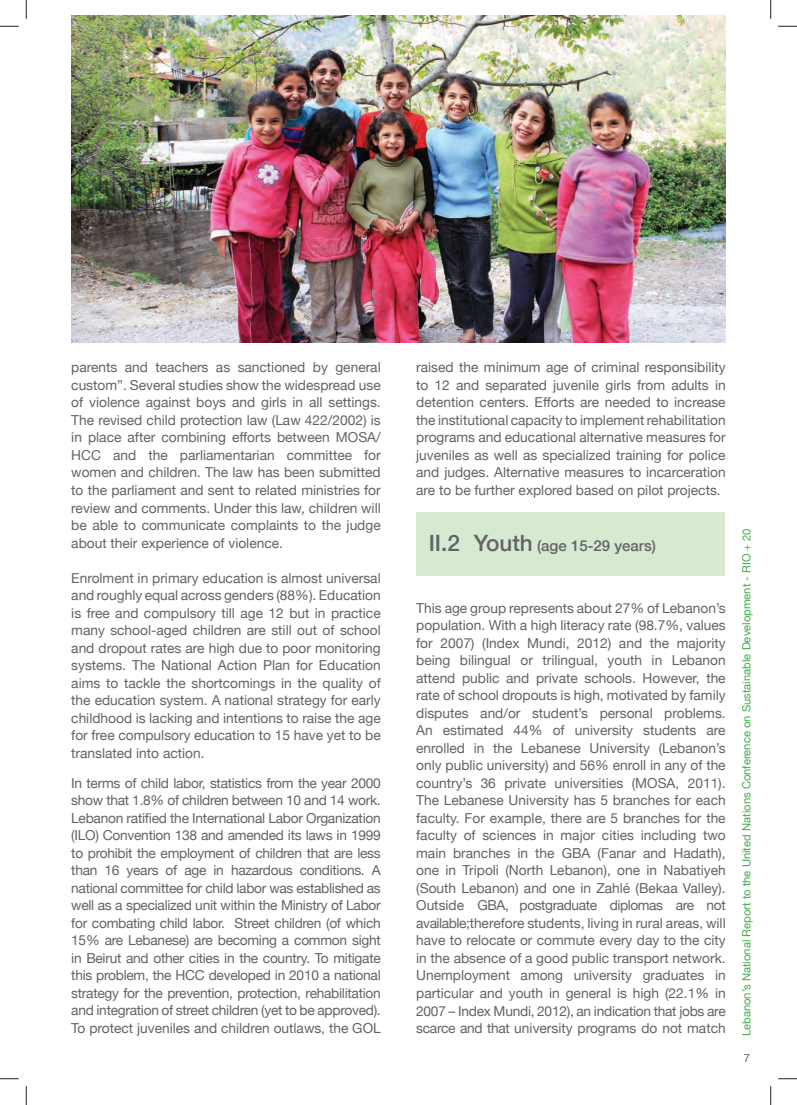
<style>
.page{position:relative;width:797px;height:1105px;background:#fff}
.page>*{position:absolute;margin:0;border:0;box-sizing:border-box;transform-origin:0 0}
.t1{font:500 15px "Helvetica Neue";color:#636366}
.t2{font:13.75px/17.5px "Helvetica Neue";color:#636366;text-align:justify}
.t3{font:11.25px "Helvetica Neue";color:#40ae49}
.t4{font:11.25px "Helvetica Neue";color:#636366}
.s1{font-size:22.5px}
</style>
<div class="page">
<img style="left:71px;top:16px;width:654px;height:326px">
<div style="left:416px;top:513px;width:309px;height:63px;background:#d8e9d2"></div>
<svg style="left:0;top:25px;width:19px;height:2px"></svg>
<svg style="left:778px;top:25px;width:19px;height:2px"></svg>
<svg style="left:0;top:1078px;width:19px;height:1px"></svg>
<svg style="left:778px;top:1078px;width:19px;height:1px"></svg>
<svg style="left:25px;top:0;width:2px;height:19px"></svg>
<svg style="left:25px;top:1086px;width:2px;height:19px"></svg>
<svg style="left:770px;top:0;width:1px;height:19px"></svg>
<svg style="left:770px;top:1086px;width:1px;height:19px"></svg>
<p class="t2" style="left:71px;top:359px;width:311px">parents and teachers as sanctioned by general custom”. Several studies show the widespread use of violence against boys and girls in all settings.<br>The revised child protection law (Law 422/2002) is in place after combining efforts between MOSA/ HCC and the parliamentarian committee for women and children. The law has been submitted to the parliament and sent to related ministries for review and comments. Under this law, children will be able to communicate complaints to the judge about their experience of violence.</p>
<p class="t2" style="left:71px;top:569px;width:311px">Enrolment in primary education is almost universal and roughly equal across genders (88%). Education is free and compulsory till age 12 but in practice many school-aged children are still out of school and dropout rates are high due to poor monitoring systems. The National Action Plan for Education aims to tackle the shortcomings in the quality of the education system. A national strategy for early childhood is lacking and intentions to raise the age for free compulsory education to 15 have yet to be translated into action.</p>
<p class="t2" style="left:71px;top:774px;width:311px">In terms of child labor, statistics from the year 2000 show that 1.8% of children between 10 and 14 work.<br>Lebanon ratified the International Labor Organization (ILO) Convention 138 and amended its laws in 1999 to prohibit the employment of children that are less than 16 years of age in hazardous conditions. A national committee for child labor was established as well as a specialized unit within the Ministry of Labor for combating child labor. Street children (of which 15% are Lebanese) are becoming a common sight in Beirut and other cities in the country. To mitigate this problem, the HCC developed in 2010 a national strategy for the prevention, protection, rehabilitation and integration of street children (yet to be approved).<br>To protect juveniles and children outlaws, the GOL</p>
<p class="t2" style="left:416px;top:359px;width:311px">raised the minimum age of criminal responsibility to 12 and separated juvenile girls from adults in detention centers. Efforts are needed to increase the institutional capacity to implement rehabilitation programs and educational alternative measures for juveniles as well as specialized training for police and judges. Alternative measures to incarceration are to be further explored based on pilot projects.</p>
<p class="t1" style="left:428px;top:537px;width:229px"><span class="s1">II.2 Youth</span> (age 15-29 years)</p>
<p class="t2" style="left:416px;top:599px;width:311px">This age group represents about 27% of Lebanon’s population. With a high literacy rate (98.7%, values for 2007) (Index Mundi, 2012) and the majority being bilingual or trilingual, youth in Lebanon attend public and private schools. However, the rate of school dropouts is high, motivated by family disputes and/or student’s personal problems.<br>An estimated 44% of university students are enrolled in the Lebanese University (Lebanon’s only public university) and 56% enroll in any of the country’s 36 private universities (MOSA, 2011).<br>The Lebanese University has 5 branches for each faculty. For example, there are 5 branches for the faculty of sciences in major cities including two main branches in the GBA (Fanar and Hadath), one in Tripoli (North Lebanon), one in Nabatiyeh (South Lebanon) and one in Zahlé (Bekaa Valley).<br>Outside GBA, postgraduate diplomas are not available;therefore students, living in rural areas, will have to relocate or commute every day to the city in the absence of a good public transport network.<br>Unemployment among university graduates in particular and youth in general is high (22.1% in 2007 – Index Mundi, 2012), an indication that jobs are scarce and that university programs do not match</p>
<p class="t3" style="left:739px;top:1036px;width:509px;rotate:-90deg">Lebanon’s National Report to the United Nations Conference on Sustainable Development - RIO + 20</p>
<p class="t4" style="left:744px;top:1051px;width:8px">7</p>
</div>
